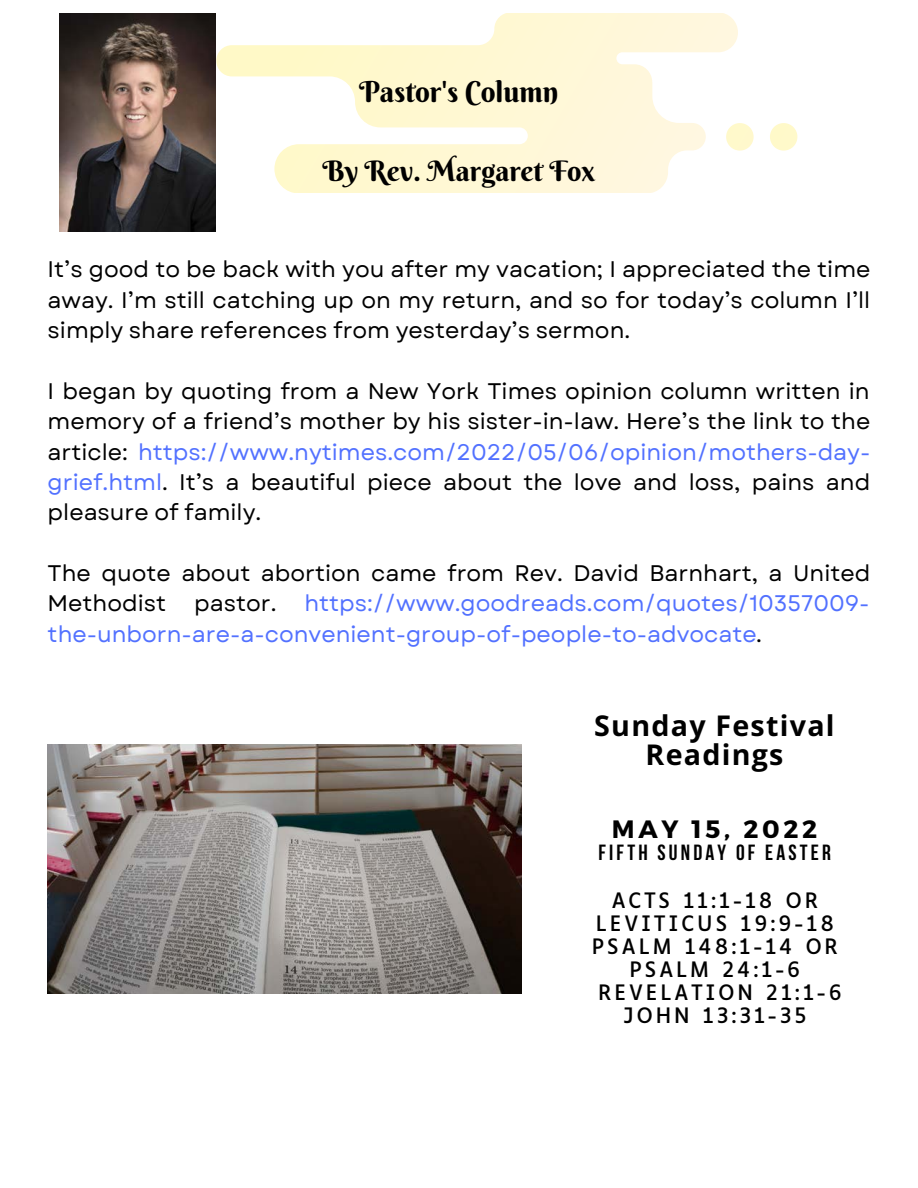
<style>
.page{position:relative;width:918px;height:1188px;background:#fff}
.page>*{position:absolute;margin:0;border:0;box-sizing:border-box;transform-origin:0 0}
.t1{font:28.95px "Berkshire Swash";color:#000}
.t2{font:700 28.65px/29.2px "Open Sans Hebrew";letter-spacing:.045em;color:#000;text-align:center}
.t3{font:28.2px "Berkshire Swash";color:#000}
.t4{font:700 25.05px "Montserrat";letter-spacing:.145em;color:#000}
.t5{font:22.5px/30.3px "Garet";color:#000;text-align:justify}
.t6{font:22.5px/30.3px "Garet";color:#5271ff;text-align:justify}
.t7{font:700 21.9px "Bebas Neue";letter-spacing:.145em;color:#000}
.t8{font:20.4px/23.1px "Luciole";letter-spacing:.145em;color:#000;text-align:center}
.s1{color:#5271ff}
.s2{color:#000}
</style>
<div class="page">
<svg style="left:216px;top:13px;width:522px;height:179px"></svg>
<svg style="left:726px;top:123px;width:28px;height:28px"></svg>
<svg style="left:770px;top:123px;width:27px;height:28px"></svg>
<img style="left:59px;top:13px;width:157px;height:219px">
<img style="left:48px;top:745px;width:473px;height:248px">
<p class="t1" style="left:359px;top:74px;width:201px">Pastor's Column</p>
<p class="t3" style="left:323px;top:153px;width:274px">By Rev. Margaret Fox</p>
<p class="t5" style="left:48px;top:254px;width:824px">It’s good to be back with you after my vacation; I appreciated the time away. I’m still catching up on my return, and so for today’s column I’ll simply share references from yesterday’s sermon.</p>
<p class="t5" style="left:48px;top:376px;width:824px">I began by quoting from a New York Times opinion column written in memory of a friend’s mother by his sister-in-law. Here’s the link to the article: <span class="s1">https://www.nytimes.com/2022/05/06/opinion/mothers-day&shy;grief.html</span>. It’s a beautiful piece about the love and loss, pains and pleasure of family.</p>
<p class="t6" style="left:48px;top:558px;width:824px"><span class="s2">The quote about abortion came from Rev. David Barnhart, a United Methodist pastor.</span> https://www.goodreads.com/quotes/10357009- the-unborn-are-a-convenient-group-of-people-to-advocate<span class="s2">.</span></p>
<p class="t2" style="left:594px;top:710px;width:242px">Sunday Festival<br>Readings</p>
<p class="t4" style="left:612px;top:813px;width:207px">MAY 15, 2022</p>
<p class="t7" style="left:599px;top:844px;width:234px">FIFTH SUNDAY OF EASTER</p>
<p class="t8" style="left:596px;top:890px;width:240px">ACTS 11:1-18 OR<br>LEVITICUS 19:9-18</p>
<p class="t8" style="left:592px;top:936px;width:248px">PSALM 148:1-14 OR</p>
<p class="t8" style="left:630px;top:960px;width:172px">PSALM 24:1-6</p>
<p class="t8" style="left:598px;top:983px;width:245px">REVELATION 21:1-6</p>
<p class="t8" style="left:623px;top:1006px;width:185px">JOHN 13:31-35</p>
</div>
